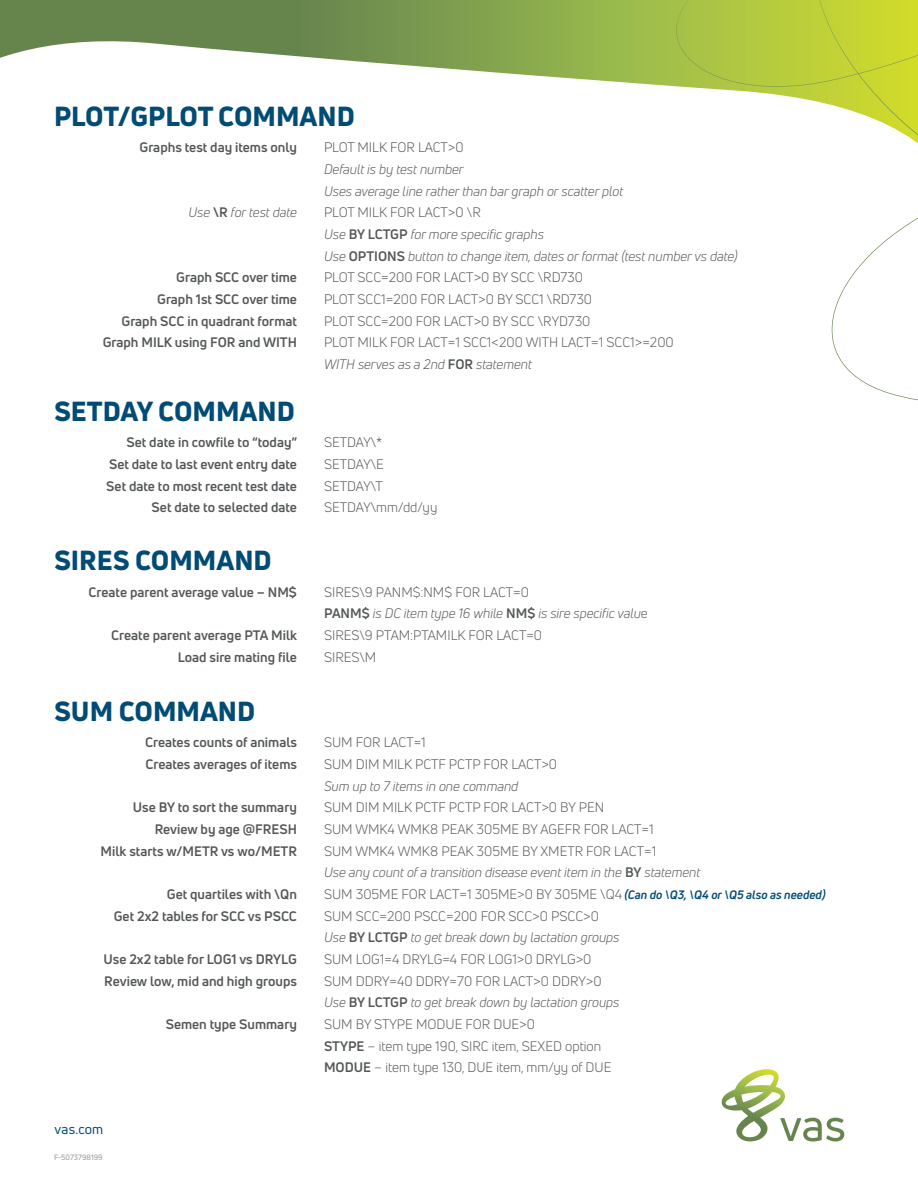
<style>
.page{position:relative;width:918px;height:1188px;background:#fff}
.page>*{position:absolute;margin:0;border:0;box-sizing:border-box;transform-origin:0 0}
.t1{font:800 27px "Uni Neue";color:#014b75}
.t2{font:13.5px "Uni Neue";color:#545759}
.t3{font:700 13.5px "Uni Neue";color:#545759}
.t4{font:italic 13.5px "Uni Neue";color:#545759}
.t5{font:13.5px "Uni Neue";letter-spacing:.015em;color:#014b75}
.t6{font:7.5px "Uni Neue";color:#939598}
.s1{font-weight:700;font-style:normal}
.s2{font-style:normal}
.s3{font-weight:700;font-style:italic;font-size:12px;color:#014b75}
.s4{font-weight:700}
</style>
<div class="page">
<svg style="left:0;top:0;width:676px;height:25px"></svg>
<svg style="left:0;top:25px;width:918px;height:376px"></svg>
<svg style="left:676px;top:0;width:242px;height:400px"></svg>
<svg style="left:721px;top:1069px;width:123px;height:73px"></svg>
<h2 class="t1" style="left:54px;top:98px;width:302px">PLOT/GPLOT COMMAND</h2>
<h3 class="t3" style="left:140px;top:139px;width:159px">Graphs test day items only</h3>
<h3 class="t2" style="left:324px;top:139px;width:141px">PLOT MILK FOR LACT&gt;0</h3>
<h3 class="t4" style="left:324px;top:161px;width:141px">Default is by test number</h3>
<h3 class="t4" style="left:324px;top:183px;width:301px">Uses average line rather than bar graph or scatter plot</h3>
<h3 class="t4" style="left:188px;top:204px;width:110px">Use <span class="s1">\R</span> for test date</h3>
<h3 class="t2" style="left:324px;top:204px;width:158px">PLOT MILK FOR LACT&gt;0 \R</h3>
<h3 class="t4" style="left:324px;top:226px;width:221px">Use <span class="s1">BY LCTGP</span> for more specific graphs</h3>
<h3 class="t4" style="left:324px;top:248px;width:415px">Use <span class="s1">OPTIONS</span> button to change item, dates or format (test number vs date)</h3>
<h3 class="t3" style="left:176px;top:269px;width:122px">Graph SCC over time</h3>
<h3 class="t2" style="left:324px;top:269px;width:261px">PLOT SCC=200 FOR LACT&gt;0 BY SCC \RD730</h3>
<h3 class="t3" style="left:157px;top:291px;width:141px">Graph 1st SCC over time</h3>
<h3 class="t2" style="left:324px;top:291px;width:270px">PLOT SCC1=200 FOR LACT&gt;0 BY SCC1 \RD730</h3>
<h3 class="t3" style="left:122px;top:312px;width:177px">Graph SCC in quadrant format</h3>
<h3 class="t2" style="left:324px;top:313px;width:268px">PLOT SCC=200 FOR LACT&gt;0 BY SCC \RYD730</h3>
<h3 class="t3" style="left:103px;top:334px;width:196px">Graph MILK using FOR and WITH</h3>
<h3 class="t2" style="left:324px;top:334px;width:351px">PLOT MILK FOR LACT=1 SCC1&lt;200 WITH LACT=1 SCC1&gt;=200</h3>
<h3 class="t4" style="left:324px;top:356px;width:209px">WITH serves as a 2nd <span class="s1">FOR</span> statement</h3>
<h2 class="t1" style="left:54px;top:393px;width:242px">SETDAY COMMAND</h2>
<h3 class="t3" style="left:126px;top:434px;width:172px">Set date in cowfile to “today”</h3>
<h3 class="t2" style="left:324px;top:434px;width:60px">SETDAY\*</h3>
<h3 class="t3" style="left:109px;top:456px;width:189px">Set date to last event entry date</h3>
<h3 class="t2" style="left:324px;top:456px;width:61px">SETDAY\E</h3>
<h3 class="t3" style="left:106px;top:477px;width:192px">Set date to most recent test date</h3>
<h3 class="t2" style="left:324px;top:478px;width:60px">SETDAY\T</h3>
<h3 class="t3" style="left:152px;top:499px;width:147px">Set date to selected date</h3>
<h3 class="t2" style="left:324px;top:499px;width:115px">SETDAY\mm/dd/yy</h3>
<h2 class="t1" style="left:54px;top:542px;width:219px">SIRES COMMAND</h2>
<h3 class="t3" style="left:89px;top:583px;width:210px">Create parent average value – NM$</h3>
<h3 class="t2" style="left:324px;top:584px;width:207px">SIRES\9 PANM$:NM$ FOR LACT=0</h3>
<h3 class="t4" style="left:324px;top:605px;width:325px"><span class="s1">PANM$</span> is DC item type 16 while <span class="s1">NM$</span> is sire specific valu<span class="s2">e</span></h3>
<h3 class="t3" style="left:111px;top:627px;width:187px">Create parent average PTA Milk</h3>
<h3 class="t2" style="left:324px;top:627px;width:220px">SIRES\9 PTAM:PTAMILK FOR LACT=0</h3>
<h3 class="t3" style="left:178px;top:648px;width:121px">Load sire mating file</h3>
<h3 class="t2" style="left:324px;top:649px;width:54px">SIRES\M</h3>
<h2 class="t1" style="left:54px;top:693px;width:203px">SUM COMMAND</h2>
<h3 class="t3" style="left:145px;top:734px;width:153px">Creates counts of animals</h3>
<h3 class="t2" style="left:324px;top:735px;width:103px">SUM FOR LACT=1</h3>
<h3 class="t3" style="left:145px;top:756px;width:153px">Creates averages of items</h3>
<h3 class="t2" style="left:324px;top:756px;width:235px">SUM DIM MILK PCTF PCTP FOR LACT&gt;0</h3>
<h3 class="t4" style="left:324px;top:778px;width:196px">Sum up to 7 items in one command</h3>
<h3 class="t3" style="left:133px;top:799px;width:166px">Use BY to sort the summary</h3>
<h3 class="t2" style="left:324px;top:799px;width:282px">SUM DIM MILK PCTF PCTP FOR LACT&gt;0 BY PEN</h3>
<h3 class="t3" style="left:155px;top:821px;width:144px">Review by age @FRESH</h3>
<h3 class="t2" style="left:324px;top:821px;width:331px">SUM WMK4 WMK8 PEAK 305ME BY AGEFR FOR LACT=1</h3>
<h3 class="t3" style="left:101px;top:842px;width:198px">Milk starts w/METR vs wo/METR</h3>
<h3 class="t2" style="left:324px;top:843px;width:334px">SUM WMK4 WMK8 PEAK 305ME BY XMETR FOR LACT=1</h3>
<h3 class="t4" style="left:324px;top:865px;width:378px">Use any count of a transition disease event item in the <span class="s1">BY</span> statement</h3>
<h3 class="t3" style="left:167px;top:886px;width:132px">Get quartiles with \Qn</h3>
<h3 class="t2" style="left:324px;top:886px;width:503px">SUM 305ME FOR LACT=1 305ME&gt;0 BY 305ME \Q4 <span class="s3">(Can do \Q3, \Q4 or \Q5 also as needed)</span></h3>
<h3 class="t3" style="left:114px;top:907px;width:185px">Get 2x2 tables for SCC vs PSCC</h3>
<h3 class="t2" style="left:324px;top:908px;width:277px">SUM SCC=200 PSCC=200 FOR SCC&gt;0 PSCC&gt;0</h3>
<h3 class="t4" style="left:324px;top:930px;width:297px">Use <span class="s1">BY LCTGP</span> to get break down by lactation groups</h3>
<h3 class="t3" style="left:104px;top:951px;width:195px">Use 2x2 table for LOG1 vs DRYLG</h3>
<h3 class="t2" style="left:324px;top:951px;width:269px">SUM LOG1=4 DRYLG=4 FOR LOG1&gt;0 DRYLG&gt;0</h3>
<h3 class="t3" style="left:104px;top:972px;width:194px">Review low, mid and high groups</h3>
<h3 class="t2" style="left:324px;top:973px;width:279px">SUM DDRY=40 DDRY=70 FOR LACT&gt;0 DDRY&gt;0</h3>
<h3 class="t4" style="left:324px;top:994px;width:297px">Use <span class="s1">BY LCTGP</span> to get break down by lactation groups</h3>
<h3 class="t3" style="left:166px;top:1016px;width:133px">Semen type Summary</h3>
<h3 class="t2" style="left:324px;top:1016px;width:213px">SUM BY STYPE MODUE FOR DUE&gt;0</h3>
<h3 class="t2" style="left:324px;top:1038px;width:279px"><span class="s4">STYPE</span> – item type 190, SIRC item, SEXED option</h3>
<h3 class="t2" style="left:324px;top:1059px;width:289px"><span class="s4">MODUE</span> – item type 130, DUE item, mm/yy of DUE</h3>
<p class="t5" style="left:55px;top:1121px;width:50px">vas.com</p>
<p class="t6" style="left:54px;top:1152px;width:50px">F-5073798199</p>
</div>
